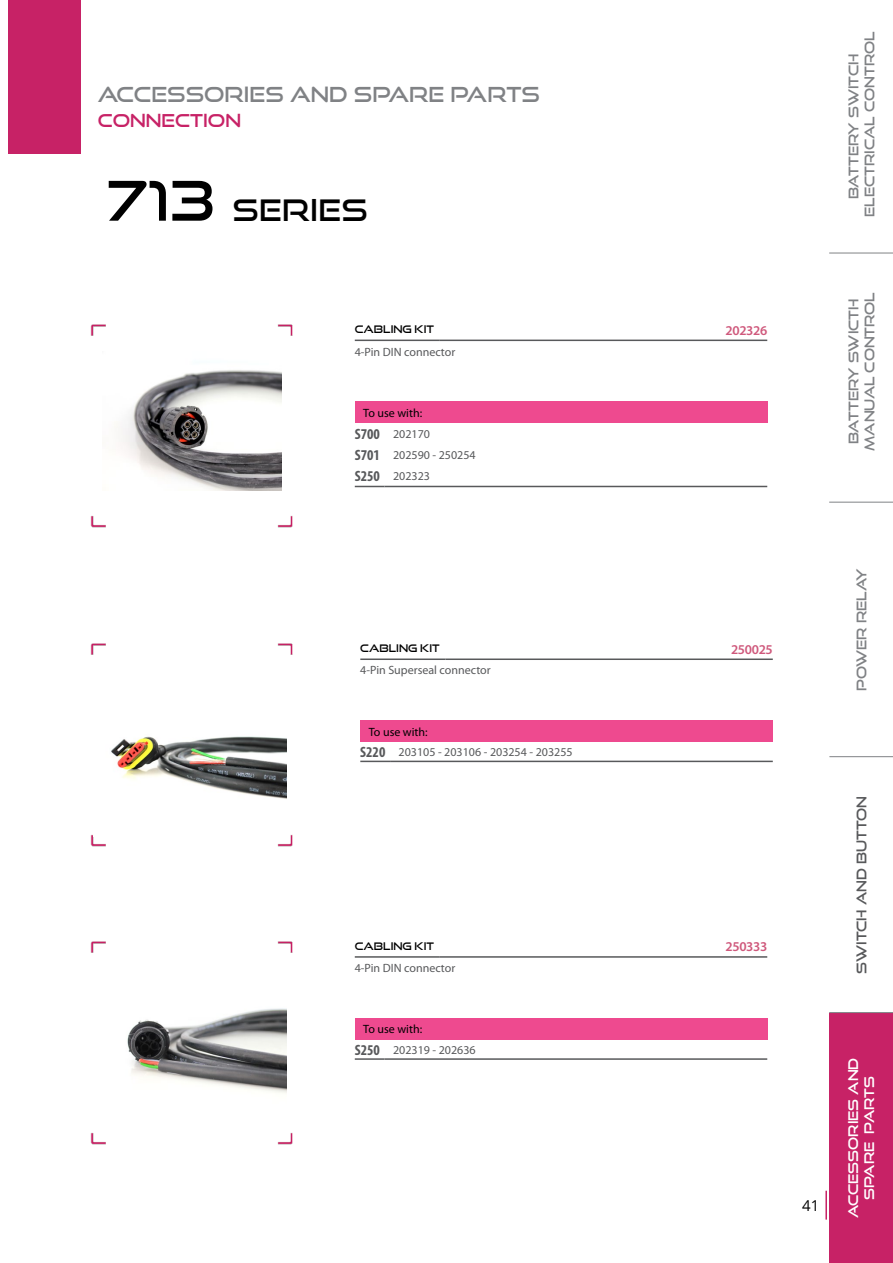
<style>
.page{position:relative;width:893px;height:1263px;background:#fff}
.page>*{position:absolute;margin:0;border:0;box-sizing:border-box;transform-origin:0 0}
.t1{font:30px "Good Times Rg";letter-spacing:.01em;color:#000}
.t2{font:21px "Good Times Rg";color:#808285}
.t3{font:18px "Good Times Rg";color:#c72266}
.t4{font:15px "Open Sans";color:#000}
.t5{font:13.5px/16.2px "Good Times Rg";color:#808285;text-align:center}
.t6{font:13.5px/16.2px "Good Times Rg";color:#fff;text-align:center}
.t7{font:600 13.5px "Myriad Pro";letter-spacing:-.025em;color:#cf597c}
.t8{font:13.5px "Good Times Rg";color:#58595b}
.t9{font:12px/21.3px "Myriad Pro";color:#58595b}
.t10{font:10.5px "Good Times Rg";color:#000}
.s1{font-size:54.75px}
.s2{color:#000}
.s3{font-weight:700;font-stretch:condensed;font-size:15px}
</style>
<div class="page">
<div style="left:829px;top:1013px;width:64px;height:250px;background:#c72266"></div>
<hr style="left:829px;top:502px;width:64px;height:1px;background:#808285">
<hr style="left:829px;top:756px;width:64px;height:1px;background:#808285">
<hr style="left:829px;top:253px;width:64px;height:1px;background:#808285">
<hr style="left:829px;top:1012px;width:64px;height:1px;background:#808285">
<hr style="left:825px;top:1191px;width:2px;height:28px;background:#c72266">
<div style="left:9px;top:0;width:72px;height:153px;background:#c72266"></div>
<img style="left:90px;top:324px;width:203px;height:204px">
<hr style="left:355px;top:340px;width:85px;height:1px;background:#58595b">
<hr style="left:440px;top:340px;width:327px;height:1px;background:#58595b">
<div style="left:355px;top:401px;width:412px;height:22px;background:#ee4a8f"></div>
<hr style="left:355px;top:486px;width:30px;height:1px;background:#58595b">
<hr style="left:385px;top:486px;width:382px;height:1px;background:#58595b">
<img style="left:102px;top:352px;width:179px;height:138px">
<img style="left:90px;top:643px;width:203px;height:204px">
<hr style="left:360px;top:658px;width:85px;height:2px;background:#58595b">
<hr style="left:445px;top:658px;width:328px;height:2px;background:#58595b">
<img style="left:94px;top:661px;width:193px;height:175px">
<div style="left:360px;top:720px;width:413px;height:22px;background:#ee4a8f"></div>
<hr style="left:360px;top:761px;width:30px;height:1px;background:#58595b">
<hr style="left:390px;top:761px;width:383px;height:1px;background:#58595b">
<img style="left:90px;top:941px;width:203px;height:204px">
<hr style="left:355px;top:956px;width:85px;height:2px;background:#58595b">
<hr style="left:440px;top:956px;width:327px;height:2px;background:#58595b">
<div style="left:355px;top:1018px;width:412px;height:21px;background:#ee4a8f"></div>
<hr style="left:355px;top:1058px;width:30px;height:2px;background:#58595b">
<hr style="left:385px;top:1058px;width:382px;height:2px;background:#58595b">
<img style="left:100px;top:965px;width:187px;height:169px">
<p class="t2" style="left:98px;top:81px;width:444px">ACCESSORIES AND SPARE PARTS</p>
<p class="t3" style="left:98px;top:110px;width:145px">CONNECTION</p>
<p class="t1" style="left:106px;top:191px;width:263px"><span class="s1">713</span> SERIES</p>
<p class="t10" style="left:355px;top:323px;width:81px">CABLING KIT</p>
<p class="t7" style="left:725px;top:323px;width:43px">202326</p>
<p class="t9" style="left:355px;top:341px;width:102px">4-Pin DIN connector</p>
<p class="t9" style="left:355px;top:402px;width:122px;text-indent:9px"><span class="s2">To use with:<br></span><span class="s3">S700</span> 202170<br><span class="s3">S701</span> 202590 - 250254<br><span class="s3">S250</span> 202323</p>
<p class="t5" style="left:845px;top:217px;width:187px;rotate:-90deg">BATTERY SWITCH<br>ELECTRICAL CONTROL</p>
<p class="t5" style="left:845px;top:451px;width:160px;rotate:-90deg">BATTERY SWICTH<br>MANUAL CONTROL</p>
<p class="t10" style="left:360px;top:642px;width:81px">CABLING KIT</p>
<p class="t7" style="left:731px;top:642px;width:43px">250025</p>
<p class="t9" style="left:360px;top:660px;width:132px">4-Pin Superseal connector</p>
<p class="t9" style="left:360px;top:721px;width:214px;line-height:20.5px;text-indent:9px"><span class="s2">To use with:<br></span><span class="s3">S220</span> 203105 - 203106 - 203254 - 203255</p>
<p class="t10" style="left:355px;top:939px;width:81px">CABLING KIT</p>
<p class="t7" style="left:725px;top:939px;width:43px">250333</p>
<p class="t9" style="left:355px;top:958px;width:102px">4-Pin DIN connector</p>
<p class="t9" style="left:355px;top:1019px;width:122px;line-height:20.5px;text-indent:9px"><span class="s2">To use with:<br></span><span class="s3">S250</span> 202319 - 202636</p>
<p class="t4" style="left:802px;top:1195px;width:19px">41</p>
<p class="t5" style="left:853px;top:691px;width:124px;rotate:-90deg">POWER RELAY</p>
<p class="t8" style="left:853px;top:974px;width:180px;rotate:-90deg">SWITCH AND BUTTON</p>
<p class="t6" style="left:845px;top:1218px;width:162px;rotate:-90deg">ACCESSORIES AND<br>SPARE PARTS</p>
</div>
